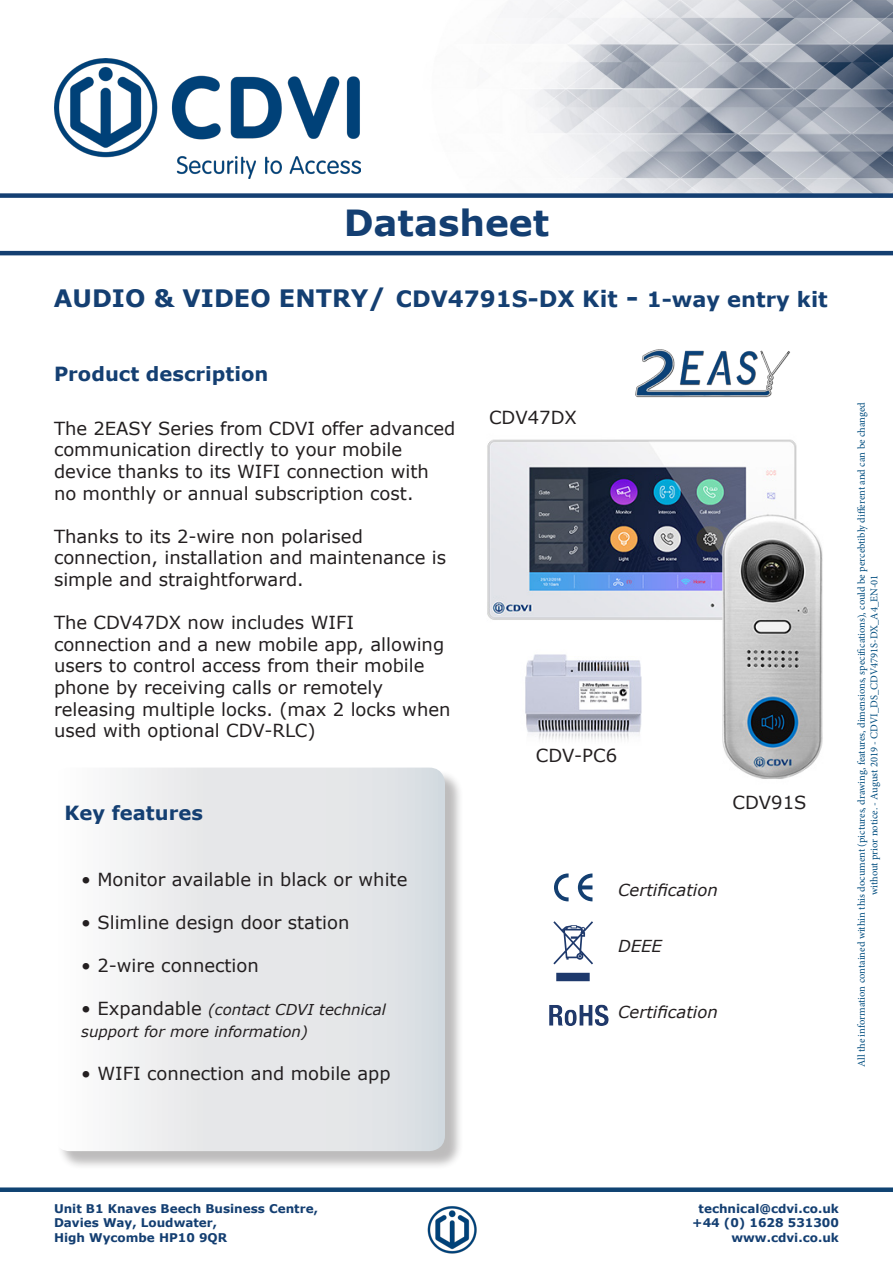
<style>
.page{position:relative;width:893px;height:1263px;background:#fff}
.page>*{position:absolute;margin:0;border:0;box-sizing:border-box;transform-origin:0 0}
.t1{font:700 36px "Verdana";color:#143f72}
.t2{font:700 24px "Verdana";color:#143f72}
.t3{font:700 19.5px "Verdana";color:#143f72}
.t4{font:18px/21.6px "Verdana";color:#231f20}
.t5{font:italic 16.5px "Verdana";color:#231f20}
.t6{font:italic 15px "Verdana";color:#231f20}
.t7{font:700 12px "Verdana";color:#143f72}
.t8{font:10.5px/12.6px "Minion Pro";color:#014d7f;text-align:center}
.s1{font-size:25.5px}
.s2{font-size:22.5px}
.s3{font-size:21px}
.s4{font-style:normal;font-size:18px}
</style>
<div class="page">
<img style="left:360px;top:0;width:533px;height:193px">
<div style="left:0;top:193px;width:893px;height:5px;background:#143f72"></div>
<div style="left:0;top:1187px;width:893px;height:5px;background:#0f4372"></div>
<hr style="left:0;top:251px;width:893px;height:4px;background:#143f71">
<div style="left:56px;top:770px;width:408px;height:400px;background:#231f20;opacity:.3"></div>
<svg style="left:56px;top:767px;width:389px;height:384px"></svg>
<img style="left:54px;top:59px;width:306px;height:119px">
<img style="left:487px;top:439px;width:336px;height:340px">
<img style="left:635px;top:350px;width:155px;height:48px">
<img style="left:427px;top:1206px;width:50px;height:48px">
<svg style="left:578px;top:873px;width:14px;height:28px"></svg>
<svg style="left:554px;top:873px;width:15px;height:28px"></svg>
<svg style="left:553px;top:921px;width:40px;height:60px"></svg>
<img style="left:549px;top:1004px;width:60px;height:22px">
<p class="t1" style="left:344px;top:199px;width:207px">Datasheet</p>
<p class="t2" style="left:54px;top:283px;width:775px">AUDIO &amp; VIDEO ENTRY<span class="s1">/</span> <span class="s2">CDV4791S-DX Kit</span> <span class="s1">-</span> <span class="s3">1-way entry kit</span></p>
<p class="t3" style="left:54px;top:362px;width:216px">Product description</p>
<p class="t4" style="left:54px;top:418px;width:403px">The 2EASY Series from CDVI offer advanced communication directly to your mobile</p>
<p class="t4" style="left:54px;top:461px;width:376px">device thanks to its WIFI connection with no monthly or annual subscription cost.</p>
<p class="t4" style="left:54px;top:526px;width:310px">Thanks to its 2-wire non polarised</p>
<p class="t4" style="left:54px;top:547px;width:394px">connection, installation and maintenance is simple and straightforward.</p>
<p class="t4" style="left:54px;top:612px;width:301px">The CDV47DX now includes WIFI</p>
<p class="t4" style="left:54px;top:634px;width:392px">connection and a new mobile app, allowing users to control access from their mobile phone by receiving calls or remotely</p>
<p class="t4" style="left:54px;top:698px;width:398px">releasing multiple locks. (max 2 locks when used with optional CDV-RLC)</p>
<p class="t3" style="left:64px;top:800px;width:140px">Key features</p>
<p class="t4" style="left:81px;top:868px;width:328px">• Monitor available in black or white</p>
<p class="t4" style="left:81px;top:912px;width:270px">• Slimline design door station</p>
<p class="t4" style="left:81px;top:955px;width:179px">• 2-wire connection</p>
<p class="t6" style="left:81px;top:1000px;width:306px"><span class="s4">• Expandable</span> (contact CDVI technical</p>
<p class="t6" style="left:81px;top:1022px;width:228px">support for more information)</p>
<p class="t4" style="left:81px;top:1063px;width:311px">• WIFI connection and mobile app</p>
<p class="t4" style="left:489px;top:407px;width:89px">CDV47DX</p>
<p class="t4" style="left:536px;top:745px;width:83px">CDV-PC6</p>
<p class="t4" style="left:732px;top:792px;width:75px">CDV91S</p>
<p class="t5" style="left:618px;top:879px;width:101px">Certification</p>
<p class="t5" style="left:618px;top:936px;width:45px">DEEE</p>
<p class="t5" style="left:618px;top:1002px;width:101px">Certification</p>
<p class="t8" style="left:855px;top:1067px;width:667px;rotate:-90deg">All the information contained within this document (pictures, drawing, features, dimensions, specifications), could be percebtibly different and can be changed without prior notice. - August 2019 - CDVI_DS_CDV4791S-DX_A4_EN-01</p>
<p class="t7" style="left:54px;top:1201px;width:266px">Unit B1 Knaves Beech Business Centre,</p>
<p class="t7" style="left:54px;top:1215px;width:165px">Davies Way, Loudwater,</p>
<p class="t7" style="left:54px;top:1230px;width:175px">High Wycombe HP10 9QR</p>
<p class="t7" style="left:699px;top:1201px;width:142px">technical@cdvi.co.uk</p>
<p class="t7" style="left:692px;top:1215px;width:148px">+44 (0) 1628 531300</p>
<p class="t7" style="left:731px;top:1230px;width:109px">www.cdvi.co.uk</p>
</div>
